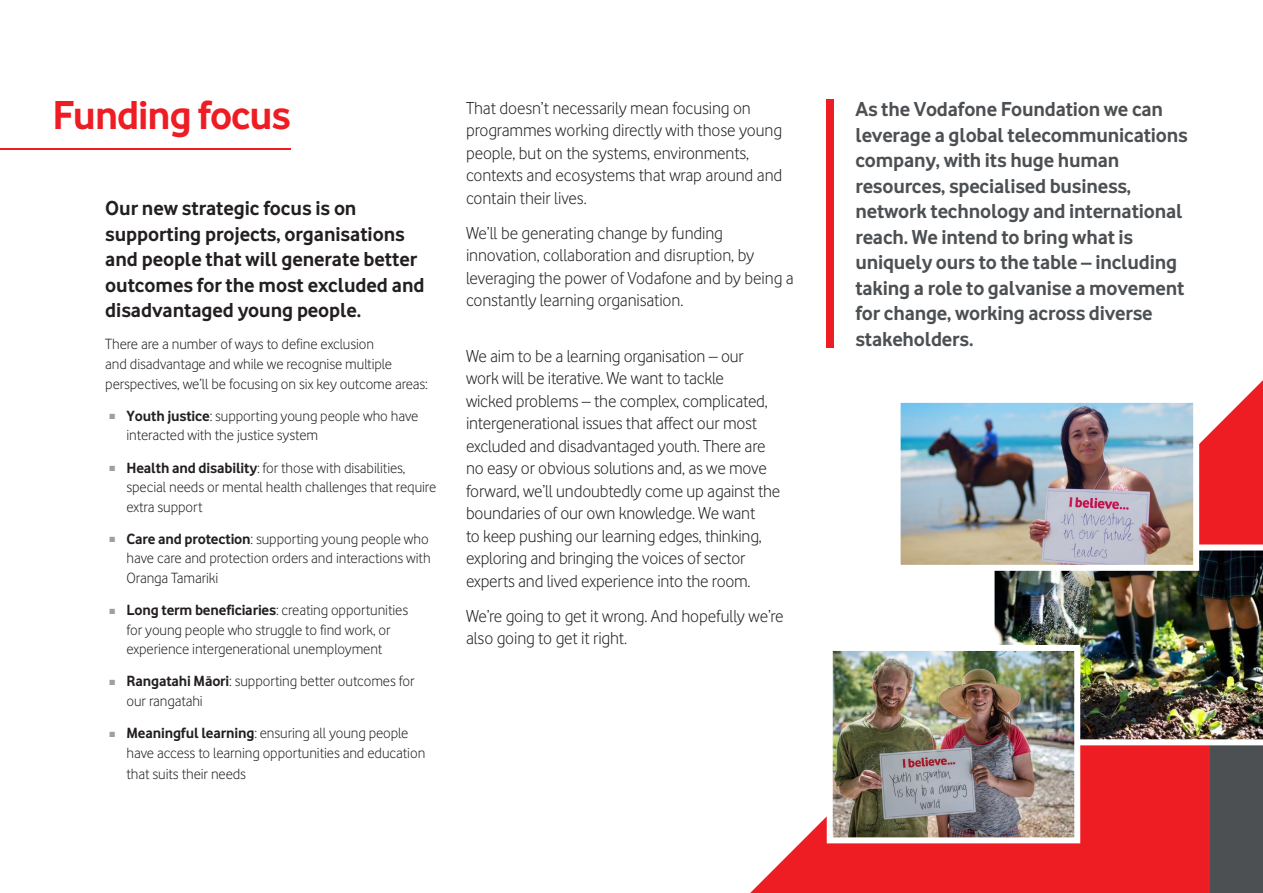
<style>
.page{position:relative;width:1263px;height:893px;background:#fff}
.page>*{position:absolute;margin:0;border:0;box-sizing:border-box;transform-origin:0 0}
.t1{font:700 42px "Vodafone Rg";letter-spacing:-.025em;color:#ee1d23}
.VF_body_12pt{font:700 21px/25.5px "Vodafone Rg";letter-spacing:-.01em;color:#4d5053}
.VF_body_1{font:700 21px/25.5px "Vodafone Rg";letter-spacing:-.005em;color:#231f20}
.VF_body_1-2{font:18px/22.5px "Vodafone Lt";letter-spacing:-.01em;color:#231f20}
.VF_body_12pt-2{font:18px/22.5px "Vodafone Lt";letter-spacing:-.005em;color:#231f20}
.VF_body_1-3{font:15.3px/19.5px "Vodafone Lt";letter-spacing:-.005em;color:#231f20}
.s1{color:#9ba0a4}
.s2{font-family:"Vodafone Rg";font-weight:700}
</style>
<div class="page">
<hr style="left:0;top:149px;width:290px;height:1px;background:#ee1d23">
<div style="left:827px;top:99px;width:7px;height:248px;background:#ee1d23"></div>
<svg style="left:750px;top:380px;width:513px;height:513px"></svg>
<div style="left:1210px;top:716px;width:53px;height:177px;background:#4d5053"></div>
<img style="left:988px;top:544px;width:275px;height:201px">
<img style="left:902px;top:404px;width:290px;height:160px">
<div style="left:895px;top:397px;width:304px;height:174px;border:6px solid #fff"></div>
<img style="left:834px;top:652px;width:239px;height:184px">
<div style="left:827px;top:645px;width:253px;height:198px;border:6px solid #fff"></div>
<p class="t1" style="left:53px;top:90px;width:240px">Funding focus</p>
<p class="VF_body_12pt-2" style="left:466px;top:96px;width:318px">That doesn’t necessarily mean focusing on programmes working directly with those young people, but on the systems, environments, contexts and ecosystems that wrap around and contain their lives.</p>
<p class="VF_body_12pt-2" style="left:466px;top:221px;width:329px">We’ll be generating change by funding innovation, collaboration and disruption, by leveraging the power of Vodafone and by being a constantly learning organisation.</p>
<p class="VF_body_1-2" style="left:466px;top:344px;width:316px">We aim to be a learning organisation – our work will be iterative. We want to tackle<br>wicked problems – the complex, complicated, intergenerational issues that affect our most excluded and disadvantaged youth. There are no easy or obvious solutions and, as we move forward, we’ll undoubtedly come up against the boundaries of our own knowledge. We want<br>to keep pushing our learning edges, thinking, exploring and bringing the voices of sector experts and lived experience into the room.</p>
<p class="VF_body_12pt-2" style="left:466px;top:605px;width:319px">We’re going to get it wrong. And hopefully we’re also going to get it right.</p>
<p class="VF_body_1" style="left:105px;top:195px;width:321px">Our new strategic focus is on supporting projects, organisations and people that will generate better outcomes for the most excluded and disadvantaged young people.</p>
<p class="VF_body_1-3" style="left:105px;top:335px;width:324px">There are a number of ways to define exclusion<br>and disadvantage and while we recognise multiple perspectives, we’ll be focusing on six key outcome areas:</p>
<p class="VF_body_1-3" style="left:126px;top:406px;width:293px;text-indent:-17px"><span class="s1">■</span> <span class="s2">Youth justice</span>: supporting young people who have interacted with the justice system</p>
<p class="VF_body_1-3" style="left:126px;top:458px;width:311px;text-indent:-17px"><span class="s1">■</span> <span class="s2">Health and disability</span>: for those with disabilities, special needs or mental health challenges that require extra support</p>
<p class="VF_body_1-3" style="left:126px;top:529px;width:306px;text-indent:-17px"><span class="s1">■</span> <span class="s2">Care and protection</span>: supporting young people who have care and protection orders and interactions with<br>Oranga Tamariki</p>
<p class="VF_body_1-3" style="left:109px;top:600px;width:300px;text-align:center"><span class="s1">■</span> <span class="s2">Long term beneficiaries</span>: creating opportunities for young people who struggle to find work, or experience intergenerational unemployment</p>
<p class="VF_body_1-3" style="left:126px;top:671px;width:290px;text-indent:-17px"><span class="s1">■</span> <span class="s2">Rangatahi Maori</span>: supporting better outcomes for our rangatahi</p>
<p class="VF_body_1-3" style="left:126px;top:723px;width:300px;text-indent:-17px"><span class="s1">■</span> <span class="s2">Meaningful learning</span>: ensuring all young people have access to learning opportunities and education</p>
<p class="VF_body_1-3" style="left:126px;top:764px;width:121px">that suits their needs</p>
<p class="VF_body_12pt" style="left:855px;top:96px;width:334px">As the Vodafone Foundation we can leverage a global telecommunications company, with its huge human resources, specialised business, network technology and international reach. We intend to bring what is uniquely ours to the table – including taking a role to galvanise a movement for change, working across diverse stakeholders.</p>
</div>
